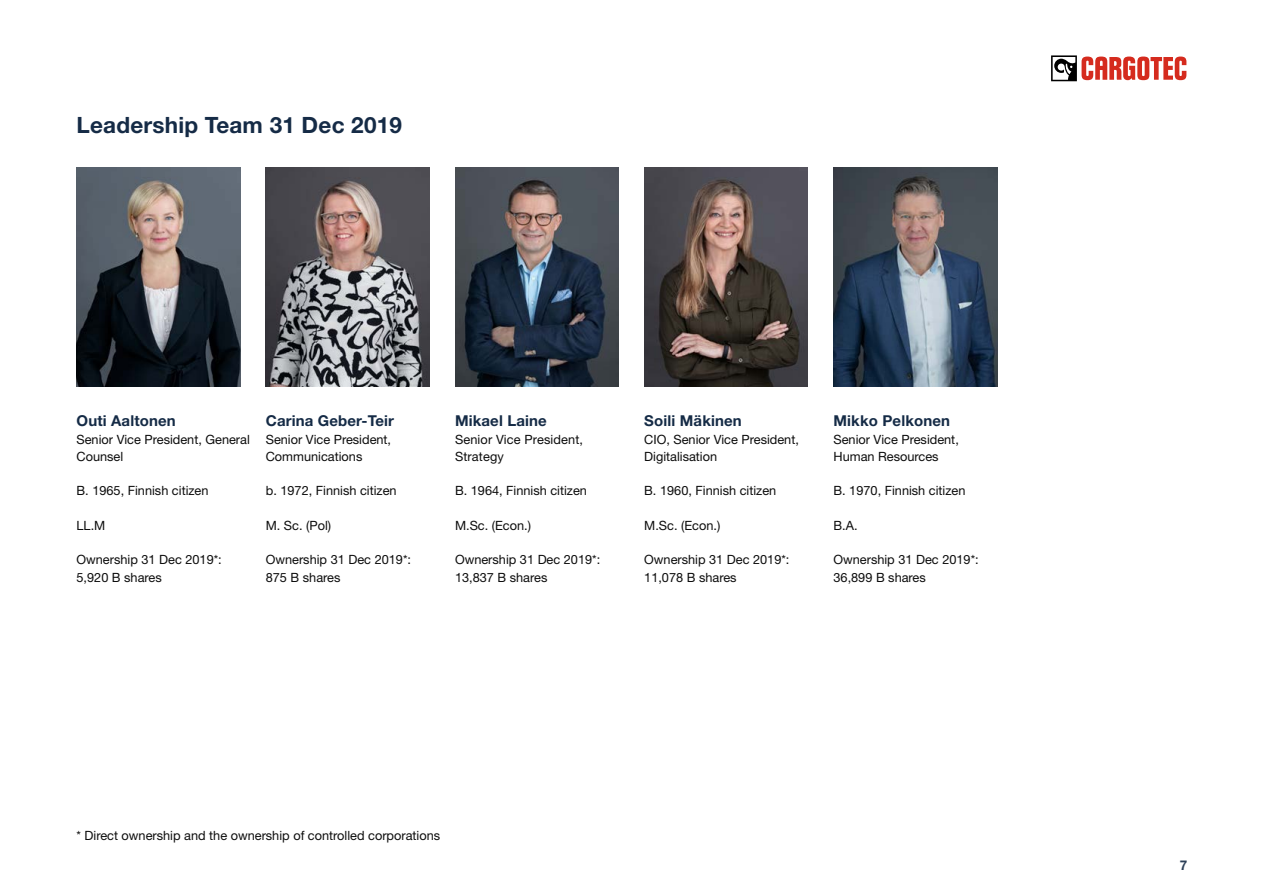
<style>
.page{position:relative;width:1263px;height:893px;background:#fff}
.page>*{position:absolute;margin:0;border:0;box-sizing:border-box;transform-origin:0 0}
.t1{font:700 22.5px "Helvetica Neue LT Std";letter-spacing:.01em;color:#152b46}
.t2{font:700 15px "Helvetica Neue LT Std";letter-spacing:.01em;color:#152b46}
.t3{font:700 13.5px "Helvetica Neue LT Std";color:#2c4058}
.t4{font:12.75px/17.2px "Helvetica Neue LT Std";color:#0d0d0d}
</style>
<div class="page">
<svg style="left:1051px;top:55px;width:135px;height:26px"></svg>
<img style="left:77px;top:167px;width:163px;height:219px">
<img style="left:455px;top:167px;width:164px;height:219px">
<img style="left:833px;top:167px;width:164px;height:219px">
<img style="left:266px;top:167px;width:163px;height:219px">
<img style="left:644px;top:167px;width:164px;height:219px">
<h1 class="t1" style="left:77px;top:111px;width:327px">Leadership Team 31 Dec 2019</h1>
<p class="t2" style="left:77px;top:412px;width:101px">Outi Aaltonen</p>
<p class="t4" style="left:77px;top:430px;width:175px">Senior Vice President, General<br>Counsel</p>
<p class="t4" style="left:77px;top:482px;width:134px">B. 1965, Finnish citizen</p>
<p class="t4" style="left:77px;top:516px;width:30px">LL.M</p>
<p class="t4" style="left:77px;top:551px;width:147px">Ownership 31 Dec 2019*:<br>5,920 B shares</p>
<p class="t2" style="left:266px;top:412px;width:130px">Carina Geber-Teir</p>
<p class="t4" style="left:266px;top:430px;width:127px">Senior Vice President,<br>Communications</p>
<p class="t4" style="left:266px;top:482px;width:132px">b. 1972, Finnish citizen</p>
<p class="t4" style="left:266px;top:516px;width:67px">M. Sc. (Pol)</p>
<p class="t4" style="left:266px;top:551px;width:147px">Ownership 31 Dec 2019*:<br>875 B shares</p>
<p class="t2" style="left:455px;top:412px;width:93px">Mikael Laine</p>
<p class="t4" style="left:455px;top:430px;width:130px">Senior Vice President,<br>Strategy</p>
<p class="t4" style="left:455px;top:482px;width:134px">B. 1964, Finnish citizen</p>
<p class="t4" style="left:455px;top:516px;width:78px">M.Sc. (Econ.)</p>
<p class="t4" style="left:455px;top:551px;width:147px">Ownership 31 Dec 2019*:<br>13,837 B shares</p>
<p class="t2" style="left:644px;top:412px;width:99px">Soili Mäkinen</p>
<p class="t4" style="left:644px;top:430px;width:156px">CIO, Senior Vice President,<br>Digitalisation</p>
<p class="t4" style="left:644px;top:482px;width:134px">B. 1960, Finnish citizen</p>
<p class="t4" style="left:644px;top:516px;width:78px">M.Sc. (Econ.)</p>
<p class="t4" style="left:644px;top:551px;width:147px">Ownership 31 Dec 2019*:<br>11,078 B shares</p>
<p class="t2" style="left:833px;top:412px;width:118px">Mikko Pelkonen</p>
<p class="t4" style="left:833px;top:430px;width:127px">Senior Vice President,<br>Human Resources</p>
<p class="t4" style="left:833px;top:482px;width:134px">B. 1970, Finnish citizen</p>
<p class="t4" style="left:833px;top:516px;width:26px">B.A.</p>
<p class="t4" style="left:833px;top:551px;width:147px">Ownership 31 Dec 2019*:<br>36,899 B shares</p>
<p class="t4" style="left:77px;top:827px;width:365px">* Direct ownership and the ownership of controlled corporations</p>
<p class="t3" style="left:1180px;top:856px;width:9px">7</p>
</div>
